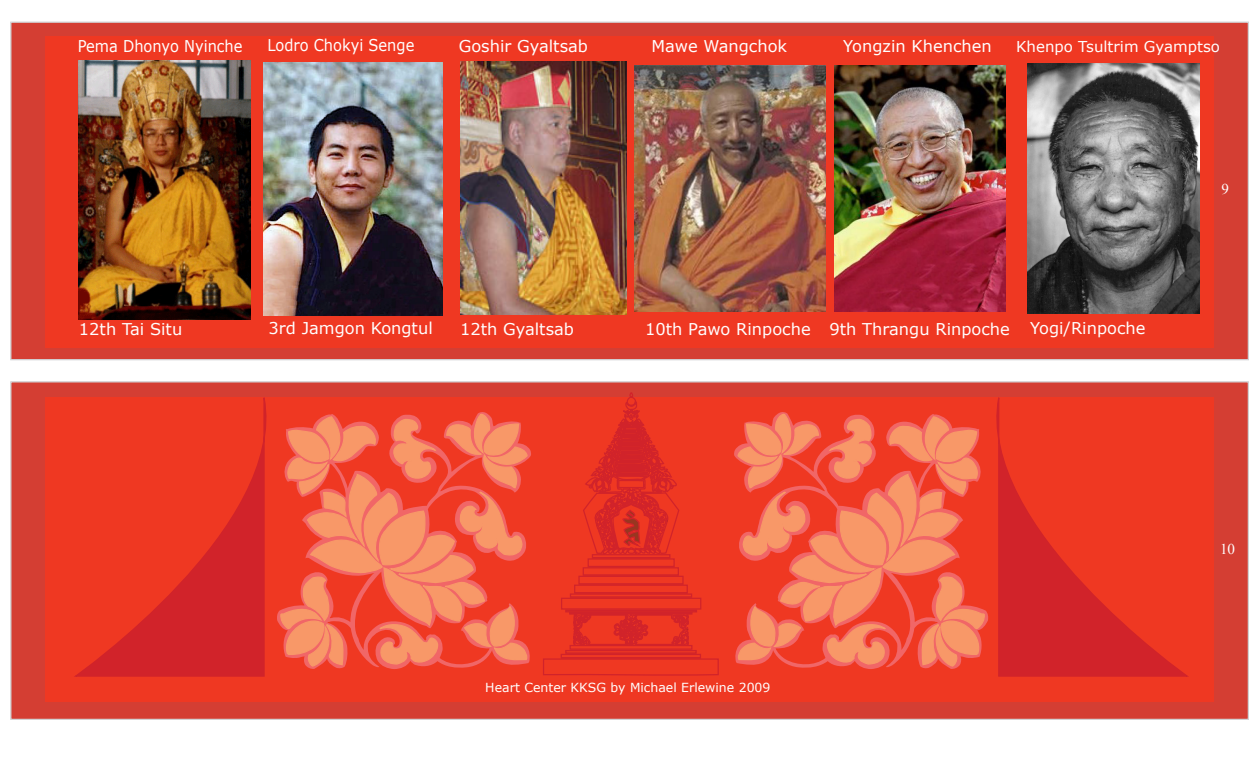
<style>
.page{position:relative;width:1260px;height:765px;background:#fff}
.page>*{position:absolute;margin:0;border:0;box-sizing:border-box;transform-origin:0 0}
.t1{font:16.25px "Verdana";color:#fff}
.t2{font:16.25px "Verdana";color:#fff;scale:.9 1}
.t3{font:15px "Verdana";color:#fff}
.t4{font:15px "Times New Roman";color:#fff}
.t5{font:12.5px "Verdana";color:#fff}
</style>
<div class="page">
<div style="left:10px;top:22px;width:1239px;height:338px;background:#d43e33;border:1px solid #d1d2d4"></div>
<div style="left:10px;top:381px;width:1239px;height:339px;background:#d43e33;border:1px solid #d1d2d4"></div>
<div style="left:46px;top:36px;width:1168px;height:312px;background:#ef3822"></div>
<div style="left:46px;top:397px;width:1168px;height:305px;background:#ef3822"></div>
<svg style="left:542px;top:392px;width:177px;height:328px"></svg>
<svg style="left:287px;top:413px;width:242px;height:254px"></svg>
<svg style="left:736px;top:413px;width:239px;height:254px"></svg>
<svg style="left:74px;top:397px;width:213px;height:280px"></svg>
<svg style="left:975px;top:397px;width:213px;height:280px"></svg>
<img style="left:78px;top:60px;width:173px;height:260px">
<img style="left:460px;top:61px;width:166px;height:253px">
<img style="left:635px;top:66px;width:191px;height:246px">
<img style="left:263px;top:62px;width:179px;height:253px">
<img style="left:1027px;top:64px;width:172px;height:249px">
<img style="left:835px;top:66px;width:170px;height:246px">
<p class="t2" style="left:267px;top:34px;width:165px">Lodro Chokyi Senge</p>
<p class="t2" style="left:78px;top:35px;width:185px">Pema Dhonyo Nyinche</p>
<p class="t1" style="left:459px;top:35px;width:131px">Goshir Gyaltsab</p>
<p class="t1" style="left:651px;top:35px;width:137px">Mawe Wangchok</p>
<p class="t1" style="left:843px;top:35px;width:150px">Yongzin Khenchen</p>
<p class="t3" style="left:1016px;top:36px;width:205px">Khenpo Tsultrim Gyamptso</p>
<p class="t1" style="left:269px;top:317px;width:166px">3rd Jamgon Kongtul</p>
<p class="t1" style="left:79px;top:318px;width:105px">12th Tai Situ</p>
<p class="t1" style="left:460px;top:318px;width:115px">12th Gyaltsab</p>
<p class="t1" style="left:645px;top:318px;width:167px">10th Pawo Rinpoche</p>
<p class="t1" style="left:830px;top:317px;width:182px">9th Thrangu Rinpoche</p>
<p class="t1" style="left:1030px;top:317px;width:117px">Yogi/Rinpoche</p>
<p class="t4" style="left:1222px;top:179px;width:9px">9</p>
<p class="t5" style="left:485px;top:678px;width:287px">Heart Center KKSG by Michael Erlewine 2009</p>
<p class="t4" style="left:1220px;top:539px;width:16px">10</p>
</div>
